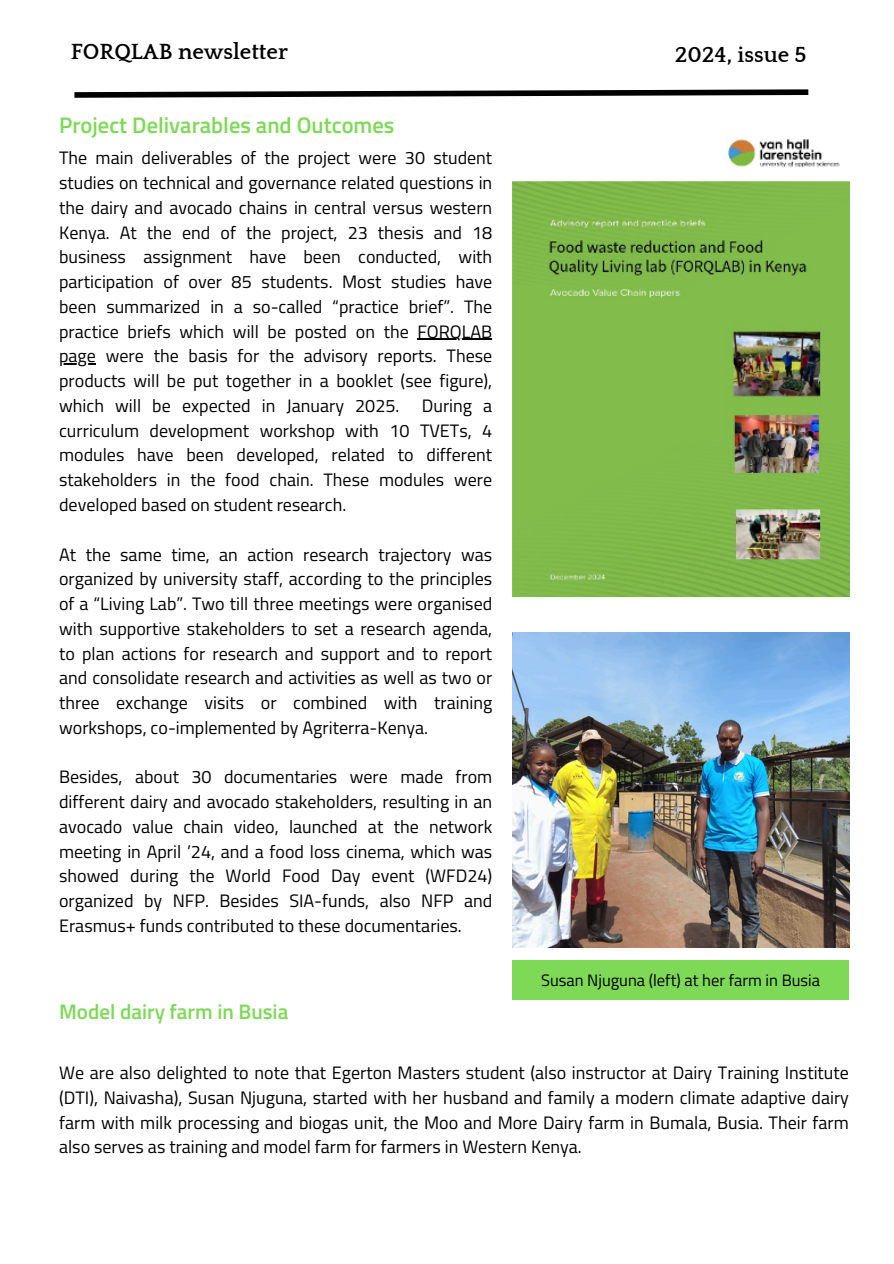
<style>
.page{position:relative;width:894px;height:1264px;background:#fff}
.page>*{position:absolute;margin:0;border:0;box-sizing:border-box;transform-origin:0 0}
.t1{font:600 22.5px "Titillium Web";color:#7ed957}
.t2{font:700 22.5px "Quattrocento";color:#000}
.t3{font:600 21px "Titillium Web";color:#7ed957}
.t4{font:18px/24.8px "Titillium Web";color:#000;text-align:justify}
.t5{font:16.5px "Titillium Web";color:#000}
</style>
<div class="page">
<svg style="left:74px;top:89px;width:735px;height:9px"></svg>
<img style="left:512px;top:139px;width:336px;height:457px">
<hr style="left:417px;top:339px;width:75px;height:1px;background:#000">
<hr style="left:59px;top:363px;width:37px;height:2px;background:#000">
<img style="left:512px;top:632px;width:336px;height:315px">
<div style="left:512px;top:959px;width:336px;height:40px;background:#7ed957"></div>
<h1 class="t2" style="left:71px;top:40px;width:219px">FORQLAB newsletter</h1>
<h1 class="t2" style="left:674px;top:43px;width:133px">2024, issue 5</h1>
<p class="t1" style="left:59px;top:107px;width:337px">Project Delivarables and Outcomes</p>
<p class="t4" style="left:59px;top:145px;width:434px">The main deliverables of the project were 30 student studies on technical and governance related questions in the dairy and avocado chains in central versus western Kenya. At the end of the project, 23 thesis and 18 business assignment have been conducted, with participation of over 85 students. Most studies have been summarized in a so-called “practice brief”. The practice briefs which will be posted on the</p>
<h1 class="t4" style="left:417px;top:318px;width:76px">FORQLAB</h1>
<p class="t4" style="left:59px;top:343px;width:434px">page were the basis for the advisory reports. These products will be put together in a booklet (see figure), which will be expected in January 2025. During a curriculum development workshop with 10 TVETs, 4 modules have been developed, related to different stakeholders in the food chain. These modules were developed based on student research.</p>
<p class="t4" style="left:59px;top:541px;width:434px">At the same time, an action research trajectory was organized by university staff, according to the principles of a “Living Lab”. Two till three meetings were organised with supportive stakeholders to set a research agenda, to plan actions for research and support and to report and consolidate research and activities as well as two or three exchange visits or combined with training workshops, co-implemented by Agriterra-Kenya.</p>
<p class="t4" style="left:59px;top:764px;width:434px">Besides, about 30 documentaries were made from different dairy and avocado stakeholders, resulting in an avocado value chain video, launched at the network meeting in April ’24, and a food loss cinema, which was showed during the World Food Day event (WFD24) organized by NFP. Besides SIA-funds, also NFP and Erasmus+ funds contributed to these documentaries.</p>
<p class="t3" style="left:59px;top:995px;width:231px">Model dairy farm in Busia</p>
<p class="t5" style="left:541px;top:967px;width:280px">Susan Njuguna (left) at her farm in Busia</p>
<p class="t4" style="left:59px;top:1059px;width:791px">We are also delighted to note that Egerton Masters student (also instructor at Dairy Training Institute (DTI), Naivasha), Susan Njuguna, started with her husband and family a modern climate adaptive dairy farm with milk processing and biogas unit, the Moo and More Dairy farm in Bumala, Busia. Their farm also serves as training and model farm for farmers in Western Kenya.</p>
</div>
